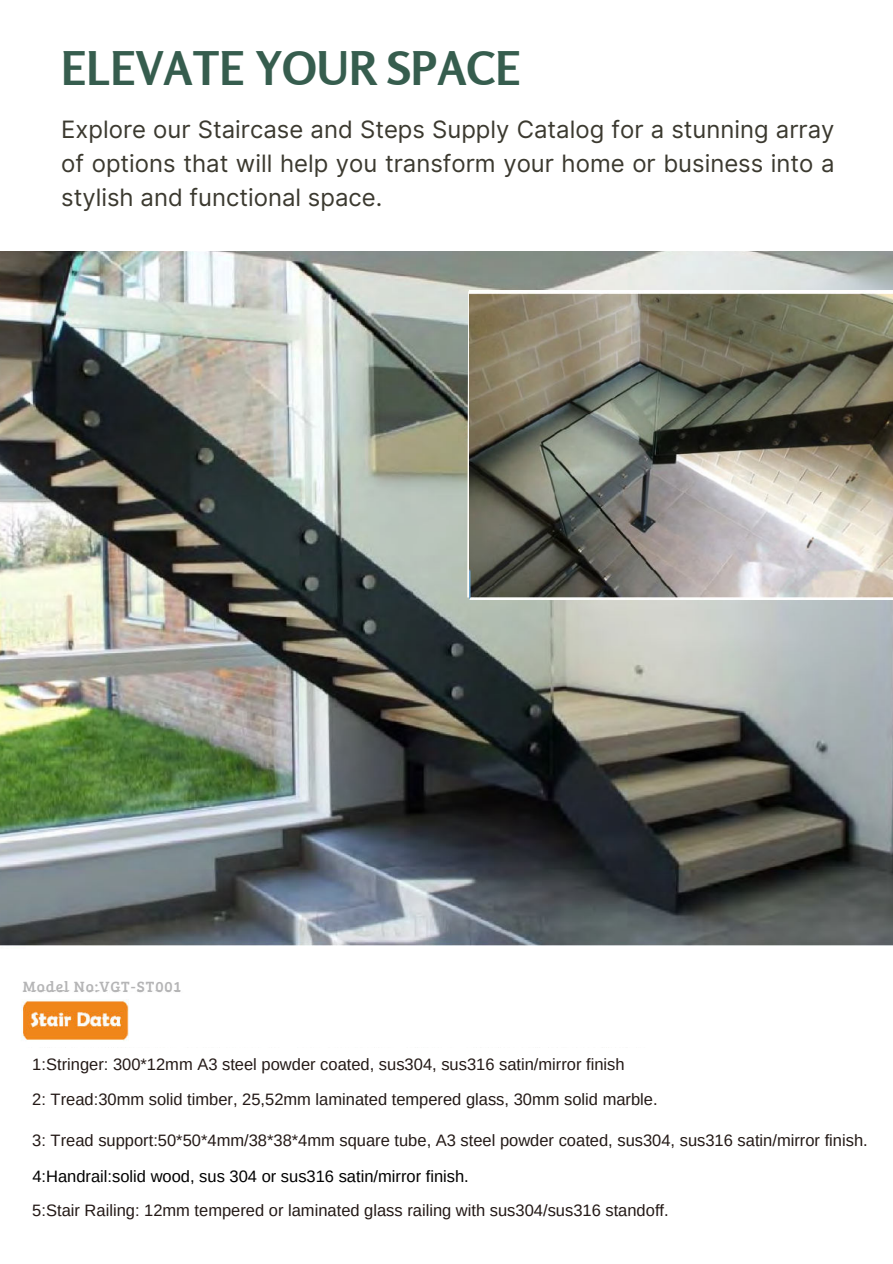
<style>
.page{position:relative;width:893px;height:1264px;background:#fff}
.page>*{position:absolute;margin:0;border:0;box-sizing:border-box;transform-origin:0 0}
.t1{font:700 46.2px "Rosario";color:#365d4e}
.t2{font:23.85px/34px "Inter";color:#3b392f;text-align:justify}
.t3{font:16.5px/35px "Arimo";color:#231916}
.t4{font:16.5px "Arimo";color:#000}
.t5{font:15.3px "Bree Serif";letter-spacing:.065em;color:#b5b5b6}
</style>
<div class="page">
<img style="left:21px;top:990px;width:160px;height:51px">
<img style="left:0;top:252px;width:892px;height:694px">
<svg style="left:465px;top:287px;width:393px;height:315px"></svg>
<img style="left:470px;top:291px;width:422px;height:309px">
<h1 class="t1" style="left:61px;top:40px;width:461px">ELEVATE YOUR SPACE</h1>
<h2 class="t2" style="left:61px;top:112px;width:774px">Explore our Staircase and Steps Supply Catalog for a stunning array of options that will help you transform your home or business into a stylish and functional space.</h2>
<p class="t5" style="left:23px;top:975px;width:159px">Model No:VGT-ST001</p>
<p class="t3" style="left:32px;top:1046px;width:626px">1:Stringer: 300*12mm A3 steel powder coated, sus304, sus316 satin/mirror finish<br>2: Tread:30mm solid timber, 25,52mm laminated tempered glass, 30mm solid marble.</p>
<p class="t3" style="left:32px;top:1122px;width:836px">3: Tread support:50*50*4mm/38*38*4mm square tube, A3 steel powder coated, sus304, sus316 satin/mirror finish.</p>
<p class="t4" style="left:32px;top:1165px;width:438px">4:Handrail:solid wood, sus 304 or sus316 satin/mirror finish.</p>
<p class="t3" style="left:32px;top:1193px;width:638px">5:Stair Railing: 12mm tempered or laminated glass railing with sus304/sus316 standoff.</p>
</div>
